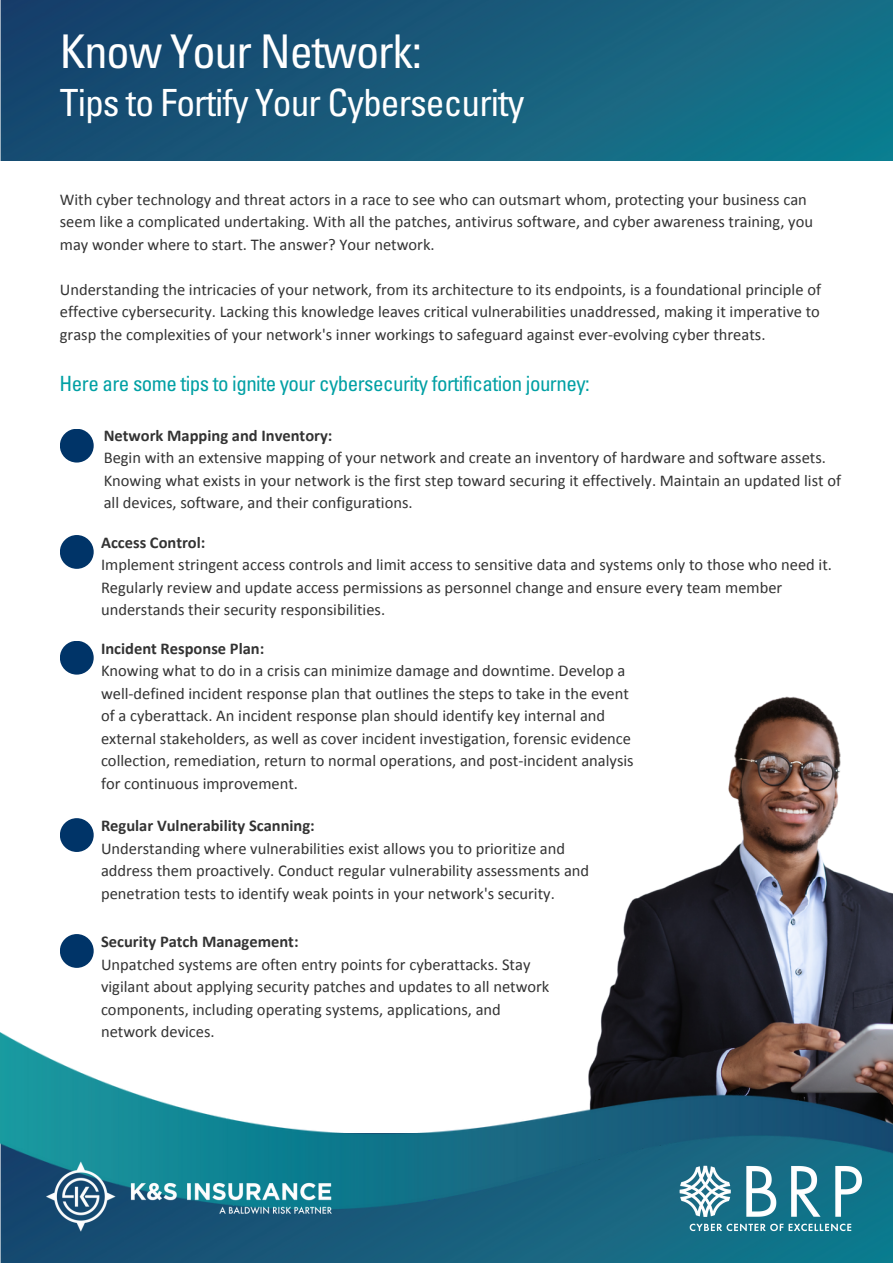
<style>
.page{position:relative;width:893px;height:1264px;background:#fff}
.page>*{position:absolute;margin:0;border:0;box-sizing:border-box;transform-origin:0 0}
.t1{font:condensed 46.5px "Univers LT Std";letter-spacing:-.025em;color:#fff}
.t2{font:condensed 37.5px "Univers LT Std";letter-spacing:-.025em;color:#fff}
.t3{font:condensed 21px "Univers LT Std";letter-spacing:-.025em;color:#00a0a4}
.t4{font:16.5px/22.5px "Calibri";color:#333}
.t5{font:700 16.5px "Calibri";color:#333}
</style>
<div class="page">
<img style="left:0;top:0;width:892px;height:161px">
<img style="left:630px;top:696px;width:262px;height:208px">
<img style="left:0;top:1213px;width:892px;height:48px">
<img style="left:666px;top:1213px;width:206px;height:30px">
<img style="left:0;top:904px;width:892px;height:309px">
<div style="left:60px;top:429px;width:34px;height:33px;background:#003468;border-radius:50%"></div>
<div style="left:60px;top:535px;width:34px;height:34px;background:#003468;border-radius:50%"></div>
<div style="left:60px;top:640px;width:34px;height:34px;background:#003468;border-radius:50%"></div>
<div style="left:60px;top:818px;width:34px;height:34px;background:#003468;border-radius:50%"></div>
<div style="left:60px;top:934px;width:34px;height:33px;background:#003468;border-radius:50%"></div>
<img style="left:30px;top:1146px;width:317px;height:103px">
<p class="t1" style="left:60px;top:34px;width:364px">Know Your Network:</p>
<p class="t2" style="left:60px;top:89px;width:466px">Tips to Fortify Your Cybersecurity</p>
<p class="t4" style="left:60px;top:189px;width:754px">With cyber technology and threat actors in a race to see who can outsmart whom, protecting your business can seem like a complicated undertaking. With all the patches, antivirus software, and cyber awareness training, you may wonder where to start. The answer? Your network.</p>
<p class="t4" style="left:60px;top:279px;width:762px;text-align:justify">Understanding the intricacies of your network, from its architecture to its endpoints, is a foundational principle of effective cybersecurity. Lacking this knowledge leaves critical vulnerabilities unaddressed, making it imperative to grasp the complexities of your network's inner workings to safeguard against ever-evolving cyber threats.</p>
<p class="t3" style="left:60px;top:375px;width:531px">Here are some tips to ignite your cybersecurity fortification journey:</p>
<p class="t5" style="left:104px;top:428px;width:230px">Network Mapping and Inventory:</p>
<p class="t4" style="left:104px;top:448px;width:739px">Begin with an extensive mapping of your network and create an inventory of hardware and software assets.<br>Knowing what exists in your network is the first step toward securing it effectively. Maintain an updated list of all devices, software, and their configurations.</p>
<p class="t5" style="left:101px;top:535px;width:106px">Access Control:</p>
<p class="t4" style="left:101px;top:555px;width:732px">Implement stringent access controls and limit access to sensitive data and systems only to those who need it.<br>Regularly review and update access permissions as personnel change and ensure every team member understands their security responsibilities.</p>
<p class="t5" style="left:101px;top:641px;width:165px">Incident Response Plan:</p>
<p class="t4" style="left:101px;top:661px;width:534px">Knowing what to do in a crisis can minimize damage and downtime. Develop a well-defined incident response plan that outlines the steps to take in the event of a cyberattack. An incident response plan should identify key internal and external stakeholders, as well as cover incident investigation, forensic evidence collection, remediation, return to normal operations, and post-incident analysis for continuous improvement.</p>
<p class="t5" style="left:101px;top:818px;width:215px">Regular Vulnerability Scanning:</p>
<p class="t4" style="left:101px;top:838px;width:489px">Understanding where vulnerabilities exist allows you to prioritize and address them proactively. Conduct regular vulnerability assessments and penetration tests to identify weak points in your network's security.</p>
<p class="t5" style="left:101px;top:934px;width:199px">Security Patch Management:</p>
<p class="t4" style="left:101px;top:954px;width:450px">Unpatched systems are often entry points for cyberattacks. Stay vigilant about applying security patches and updates to all network components, including operating systems, applications, and network devices.</p>
</div>
